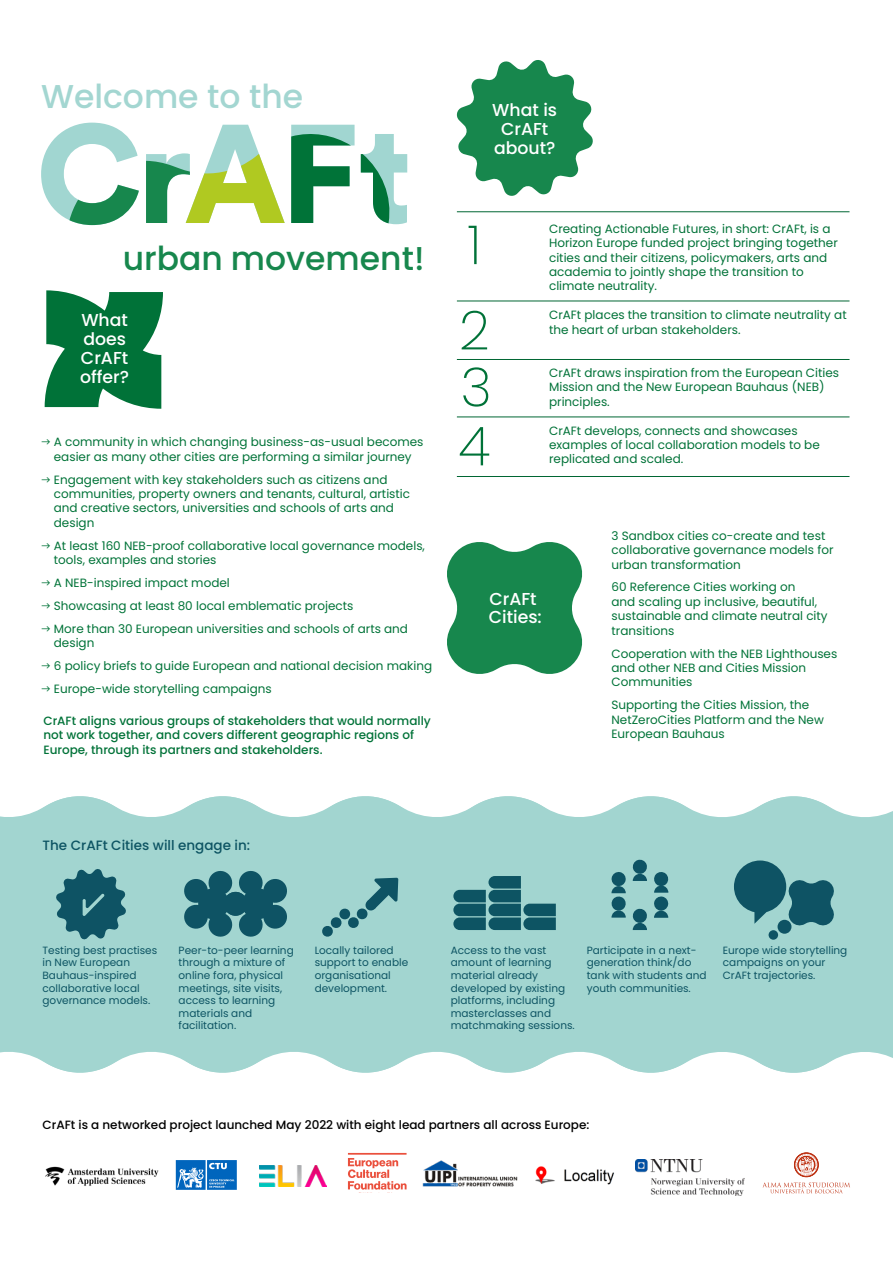
<style>
.page{position:relative;width:893px;height:1263px;background:#fff}
.page>*{position:absolute;margin:0;border:0;box-sizing:border-box;transform-origin:0 0}
.t1{font:200 54px/85.5px "Poppins";color:#007238}
.t2{font:500 33px "Poppins";color:#17874d}
.t3{font:500 33px "Poppins";color:#a3d6d1}
.t4{font:500 17.25px/18.8px "Poppins";color:#fff}
.t5{font:500 13.5px "Poppins";color:#0d5463}
.t6{font:12px/14.4px "Poppins";color:#007338}
.t7{font:12px/14.4px "Poppins";color:#007238}
.t8{font:500 12px/14.4px "Poppins";color:#007238}
.t9{font:500 12px "Poppins";color:#000}
.t10{font:10.5px/12.6px "Poppins";color:#0d5463}
.s1{font-family:"Apercu";font-weight:300}
</style>
<div class="page">
<svg style="left:0;top:796px;width:132px;height:277px;background:#a9d8d3"></svg>
<svg style="left:132px;top:796px;width:143px;height:277px;background:#aad8d4"></svg>
<svg style="left:275px;top:796px;width:142px;height:277px;background:#aad8d4"></svg>
<svg style="left:417px;top:796px;width:143px;height:277px;background:#aad8d4"></svg>
<svg style="left:560px;top:796px;width:143px;height:277px;background:#a9d8d3"></svg>
<svg style="left:703px;top:796px;width:143px;height:277px;background:#aad8d4"></svg>
<div style="left:846px;top:811px;width:47px;height:247px;background:#a2d5d0"></div>
<svg style="left:291px;top:125px;width:64px;height:98px"></svg>
<svg style="left:361px;top:134px;width:46px;height:90px"></svg>
<svg style="left:41px;top:123px;width:98px;height:102px"></svg>
<svg style="left:146px;top:125px;width:139px;height:98px"></svg>
<svg style="left:45px;top:290px;width:118px;height:119px;background:#278756"></svg>
<img style="left:636px;top:1159px;width:109px;height:36px">
<svg style="left:762px;top:1153px;width:88px;height:40px"></svg>
<img style="left:259px;top:1165px;width:68px;height:21px">
<svg style="left:176px;top:1160px;width:61px;height:30px;background:#3987cb"></svg>
<img style="left:45px;top:1166px;width:114px;height:20px">
<img style="left:422px;top:1160px;width:96px;height:27px">
<img style="left:535px;top:1166px;width:79px;height:19px">
<svg style="left:348px;top:1153px;width:59px;height:36px"></svg>
<svg style="left:447px;top:542px;width:136px;height:132px;background:#369764"></svg>
<svg style="left:456px;top:60px;width:137px;height:136px"></svg>
<div style="left:480px;top:98px;width:89px;height:68px;background:#17874d"></div>
<hr style="left:457px;top:211px;width:392px;height:1px;background:#063">
<hr style="left:457px;top:301px;width:392px;height:1px;background:#063">
<hr style="left:457px;top:359px;width:392px;height:1px;background:#063">
<hr style="left:457px;top:417px;width:392px;height:1px;background:#063">
<hr style="left:457px;top:476px;width:392px;height:1px;background:#063">
<svg style="left:183px;top:869px;width:106px;height:69px;background:#3e7d87"></svg>
<svg style="left:453px;top:876px;width:103px;height:54px;background:#44838b"></svg>
<svg style="left:55px;top:868px;width:72px;height:72px;background:#44828b"></svg>
<svg style="left:785px;top:876px;width:53px;height:53px;background:#418089"></svg>
<div style="left:777px;top:920px;width:14px;height:14px;background:#0e5364;border-radius:50%"></div>
<div style="left:769px;top:930px;width:9px;height:10px;background:#0e5364;border-radius:50%"></div>
<div style="left:734px;top:860px;width:52px;height:53px;background:#0e5364;border-radius:50%"></div>
<svg style="left:754px;top:912px;width:13px;height:12px"></svg>
<svg style="left:611px;top:871px;width:15px;height:47px"></svg>
<svg style="left:632px;top:859px;width:37px;height:71px;background:#6da6a9"></svg>
<svg style="left:322px;top:878px;width:76px;height:59px;background:#7fb6b6"></svg>
<h2 class="t3" style="left:41px;top:77px;width:264px">Welcome to the</h2>
<h2 class="t2" style="left:123px;top:239px;width:303px">urban movement!</h2>
<h3 class="t4" style="left:80px;top:311px;width:51px">What does<br>CrAFt offer?</h3>
<p class="t6" style="left:41px;top:435px;width:384px;text-align:center"><span class="s1">ț</span> A community in which changing business-as-usual becomes easier as many other cities are performing a similar journey</p>
<p class="t6" style="left:54px;top:472px;width:358px;text-indent:-13px"><span class="s1">ț</span> Engagement with key stakeholders such as citizens and communities, property owners and tenants, cultural, artistic and creative sectors, universities and schools of arts and design</p>
<p class="t6" style="left:54px;top:538px;width:373px;text-indent:-13px"><span class="s1">ț</span> At least 160 NEB-proof collaborative local governance models, tools, examples and stories</p>
<p class="t6" style="left:41px;top:571px;width:368px;line-height:23px"><span class="s1">ț</span> A NEB-inspired impact model<br><span class="s1">ț</span> Showcasing at least 80 local emblematic projects<br><span class="s1">ț</span> More than 30 European universities and schools of arts and</p>
<p class="t6" style="left:41px;top:632px;width:393px;line-height:23px;text-indent:13px">design<br><span class="s1">ț</span> 6 policy briefs to guide European and national decision making <span class="s1">ț</span> Europe-wide storytelling campaigns</p>
<p class="t8" style="left:43px;top:713px;width:389px">CrAFt aligns various groups of stakeholders that would normally not work together, and covers different geographic regions of<br>Europe, through its partners and stakeholders.</p>
<h3 class="t4" style="left:492px;top:101px;width:66px;text-align:center">What is<br>CrAFt about?</h3>
<h1 class="t1" style="left:459px;top:203px;width:32px">1<br>2</h1>
<h1 class="t1" style="left:458px;top:358px;width:35px;line-height:59.1px">3<br>4</h1>
<p class="t7" style="left:549px;top:222px;width:290px">Creating Actionable Futures, in short: CrAFt, is a Horizon Europe funded project bringing together cities and their citizens, policymakers, arts and academia to jointly shape the transition to climate neutrality.</p>
<p class="t7" style="left:549px;top:308px;width:299px">CrAFt places the transition to climate neutrality at the heart of urban stakeholders.</p>
<p class="t7" style="left:549px;top:366px;width:292px">CrAFt draws inspiration from the European Cities<br>Mission and the New European Bauhaus (NEB) principles.</p>
<p class="t7" style="left:549px;top:423px;width:272px">CrAFt develops, connects and showcases examples of local collaboration models to be replicated and scaled.</p>
<h3 class="t4" style="left:489px;top:589px;width:55px">CrAFt<br>Cities:</h3>
<p class="t6" style="left:611px;top:528px;width:224px">3 Sandbox cities co-create and test collaborative governance models for urban transformation</p>
<p class="t6" style="left:611px;top:580px;width:218px">60 Reference Cities working on<br>and scaling up inclusive, beautiful, sustainable and climate neutral city transitions</p>
<p class="t6" style="left:611px;top:646px;width:227px">Cooperation with the NEB Lighthouses and other NEB and Cities Mission<br>Communities</p>
<p class="t6" style="left:611px;top:698px;width:214px">Supporting the Cities Mission, the<br>NetZeroCities Platform and the New<br>European Bauhaus</p>
<p class="t5" style="left:43px;top:837px;width:209px">The CrAFt Cities will engage in:</p>
<p class="t10" style="left:43px;top:944px;width:116px">Testing best practises in New European<br>Bauhaus-inspired collaborative local governance models.</p>
<p class="t10" style="left:179px;top:944px;width:117px">Peer-to-peer learning through a mixture of online fora, physical meetings, site visits, access to learning materials and facilitation.</p>
<p class="t10" style="left:315px;top:944px;width:95px">Locally tailored support to enable organisational development.</p>
<p class="t10" style="left:451px;top:944px;width:126px">Access to the vast amount of learning material already developed by existing platforms, including masterclasses and matchmaking sessions.</p>
<p class="t10" style="left:587px;top:944px;width:121px">Participate in a next&shy;generation think/do tank with students and youth communities.</p>
<p class="t10" style="left:723px;top:944px;width:126px">Europe wide storytelling campaigns on your<br>CrAFt trajectories.</p>
<p class="t9" style="left:43px;top:1118px;width:548px">CrAFt is a networked project launched May 2022 with eight lead partners all across Europe:</p>
</div>
